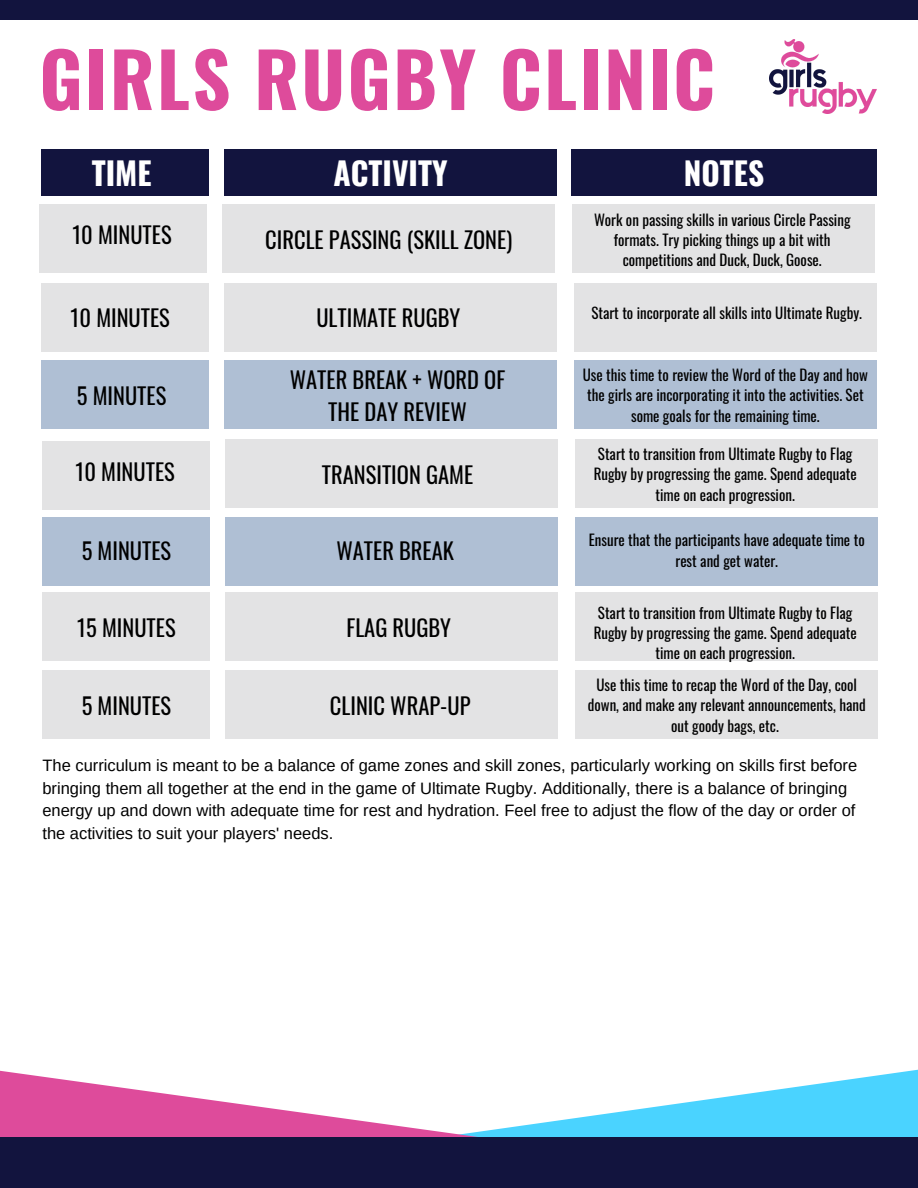
<style>
.page{position:relative;width:918px;height:1188px;background:#fff}
.page>*{position:absolute;margin:0;border:0;box-sizing:border-box;transform-origin:0 0}
.t1{font:700 74.7px "Oswald";letter-spacing:.03em;color:#de4b9b}
.t2{font:700 31.5px "Oswald";color:#fff}
.t3{font:22.5px/31.5px "Oswald";color:#000;text-align:center}
.t4{font:16.5px/22.5px "Arimo";color:#000}
.t5{font:15px/20.2px "Oswald";color:#000;text-align:center}
</style>
<div class="page">
<div style="left:896px;top:1069px;width:22px;height:69px;background:#4ad3ff"></div>
<svg style="left:0;top:1070px;width:896px;height:68px"></svg>
<div style="left:0;top:1138px;width:918px;height:50px;background:#12143e"></div>
<div style="left:0;top:0;width:918px;height:20px;background:#12143e"></div>
<img style="left:770px;top:39px;width:107px;height:75px">
<div style="left:41px;top:149px;width:168px;height:46px;background:#12143e"></div>
<div style="left:224px;top:149px;width:333px;height:46px;background:#12143e"></div>
<div style="left:571px;top:149px;width:306px;height:46px;background:#12143e"></div>
<div style="left:41px;top:283px;width:168px;height:68px;background:#e3e3e4"></div>
<div style="left:41px;top:360px;width:168px;height:69px;background:#afbfd4"></div>
<div style="left:42px;top:441px;width:168px;height:68px;background:#e3e3e4"></div>
<div style="left:42px;top:517px;width:168px;height:69px;background:#afbfd4"></div>
<div style="left:42px;top:593px;width:168px;height:68px;background:#e3e3e4"></div>
<div style="left:42px;top:670px;width:168px;height:69px;background:#e3e3e4"></div>
<div style="left:224px;top:283px;width:333px;height:68px;background:#e3e3e4"></div>
<div style="left:574px;top:283px;width:303px;height:68px;background:#e3e3e4"></div>
<div style="left:224px;top:360px;width:333px;height:69px;background:#afbfd4"></div>
<div style="left:574px;top:360px;width:303px;height:69px;background:#afbfd4"></div>
<div style="left:225px;top:439px;width:333px;height:69px;background:#e3e3e4"></div>
<div style="left:575px;top:439px;width:303px;height:69px;background:#e3e3e4"></div>
<div style="left:225px;top:517px;width:333px;height:69px;background:#afbfd4"></div>
<div style="left:575px;top:517px;width:303px;height:69px;background:#afbfd4"></div>
<div style="left:225px;top:593px;width:333px;height:68px;background:#e3e3e4"></div>
<div style="left:575px;top:593px;width:303px;height:68px;background:#e3e3e4"></div>
<div style="left:225px;top:670px;width:333px;height:69px;background:#e3e3e4"></div>
<div style="left:575px;top:670px;width:303px;height:69px;background:#e3e3e4"></div>
<div style="left:39px;top:205px;width:168px;height:68px;background:#e3e3e4"></div>
<div style="left:222px;top:205px;width:333px;height:68px;background:#e3e3e4"></div>
<div style="left:572px;top:205px;width:303px;height:68px;background:#e3e3e4"></div>
<p class="t1" style="left:39px;top:21px;width:677px">GIRLS RUGBY CLINIC</p>
<p class="t2" style="left:92px;top:148px;width:61px">TIME</p>
<p class="t2" style="left:333px;top:148px;width:116px">ACTIVITY</p>
<p class="t2" style="left:684px;top:148px;width:82px">NOTES</p>
<p class="t3" style="left:72px;top:218px;width:101px">10 MINUTES</p>
<p class="t3" style="left:265px;top:223px;width:248px">CIRCLE PASSING (SKILL ZONE)</p>
<p class="t5" style="left:594px;top:209px;width:258px">Work on passing skills in various Circle Passing formats. Try picking things up a bit with competitions and Duck, Duck, Goose.</p>
<p class="t3" style="left:71px;top:301px;width:101px">10 MINUTES</p>
<p class="t3" style="left:77px;top:379px;width:91px">5 MINUTES</p>
<p class="t3" style="left:75px;top:455px;width:101px">10 MINUTES</p>
<p class="t3" style="left:82px;top:534px;width:91px">5 MINUTES</p>
<p class="t3" style="left:77px;top:611px;width:100px">15 MINUTES</p>
<p class="t3" style="left:316px;top:301px;width:146px">ULTIMATE RUGBY</p>
<p class="t5" style="left:591px;top:302px;width:272px">Start to incorporate all skills into Ultimate Rugby.</p>
<p class="t3" style="left:290px;top:364px;width:217px">WATER BREAK + WORD OF<br>THE DAY REVIEW</p>
<p class="t5" style="left:583px;top:364px;width:287px">Use this time to review the Word of the Day and how the girls are incorporating it into the activities. Set some goals for the remaining time.</p>
<p class="t3" style="left:322px;top:458px;width:153px">TRANSITION GAME</p>
<p class="t5" style="left:594px;top:443px;width:264px">Start to transition from Ultimate Rugby to Flag<br>Rugby by progressing the game. Spend adequate time on each progression.</p>
<p class="t3" style="left:336px;top:534px;width:119px">WATER BREAK</p>
<p class="t5" style="left:589px;top:530px;width:277px">Ensure that the participants have adequate time to rest and get water.</p>
<p class="t3" style="left:347px;top:611px;width:106px">FLAG RUGBY</p>
<p class="t5" style="left:594px;top:602px;width:264px">Start to transition from Ultimate Rugby to Flag<br>Rugby by progressing the game. Spend adequate time on each progression.</p>
<p class="t5" style="left:588px;top:674px;width:279px">Use this time to recap the Word of the Day, cool down, and make any relevant announcements, hand out goody bags, etc.</p>
<p class="t4" style="left:42px;top:754px;width:816px">The curriculum is meant to be a balance of game zones and skill zones, particularly working on skills first before bringing them all together at the end in the game of Ultimate Rugby. Additionally, there is a balance of bringing energy up and down with adequate time for rest and hydration. Feel free to adjust the flow of the day or order of the activities to suit your players' needs.</p>
<p class="t3" style="left:82px;top:689px;width:91px">5 MINUTES</p>
<p class="t3" style="left:330px;top:689px;width:142px">CLINIC WRAP-UP</p>
</div>
